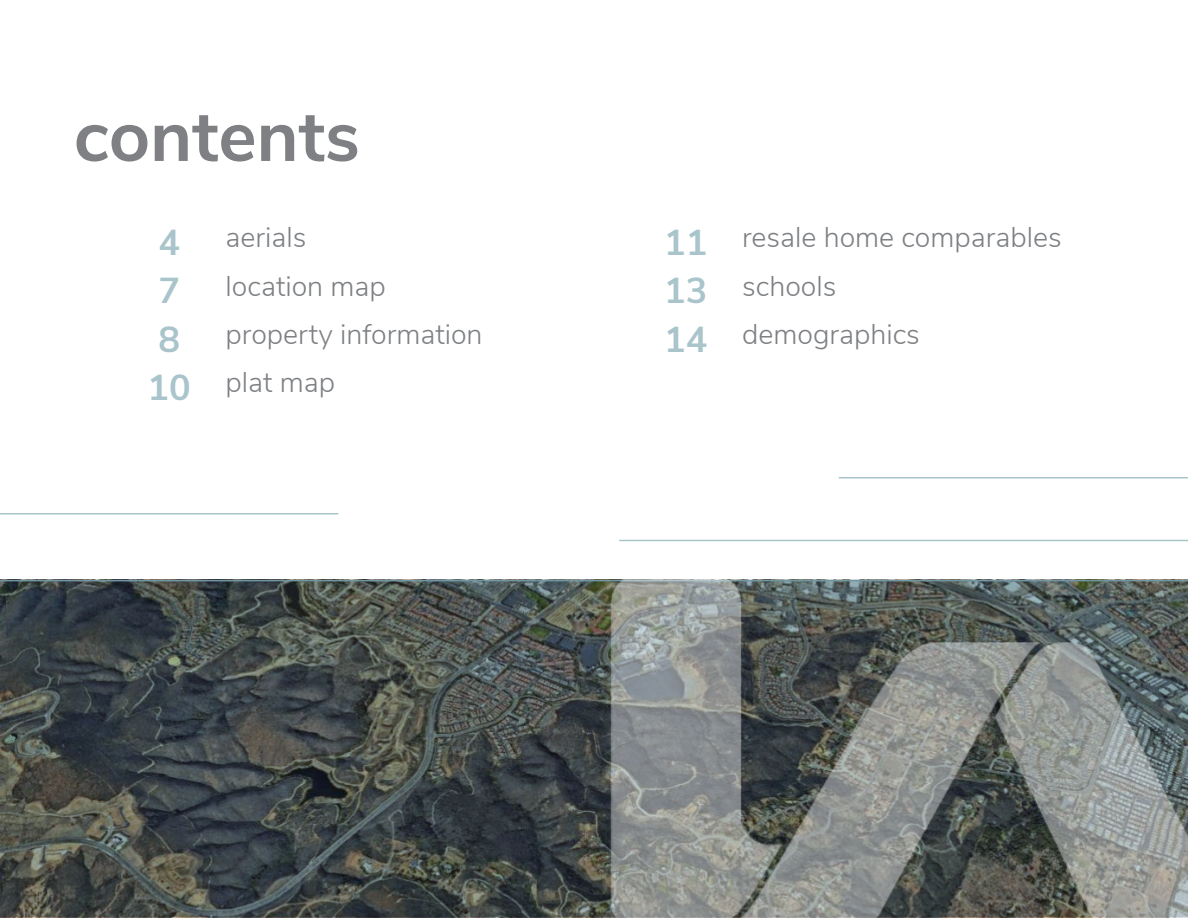
<style>
.page{position:relative;width:1188px;height:918px;background:#fff}
.page>*{position:absolute;margin:0;border:0;box-sizing:border-box;transform-origin:0 0}
.t1{font:700 72px "Nunito Sans";color:#7e8083}
.t2{font:700 36px "Nunito Sans";color:#a9c4cb}
.t3{font:300 28.5px/48.4px "Nunito Sans";color:#7e8083}
.s1{font-weight:700;font-size:36px;color:#a9c4cb}
</style>
<div class="page">
<hr style="left:0;top:580px;width:1188px;height:1px;background:#a9c4cb">
<svg style="left:0;top:581px;width:599px;height:336px;background:#444b4a"></svg>
<img style="left:599px;top:579px;width:589px;height:339px">
<hr style="left:0;top:513px;width:338px;height:1px;background:#a9c4cb">
<hr style="left:839px;top:477px;width:349px;height:1px;background:#a9c4cb">
<hr style="left:619px;top:540px;width:569px;height:1px;background:#a9c4cb">
<h1 class="t1" style="left:74px;top:83px;width:288px">contents</h1>
<p class="t2" style="left:158px;top:216px;width:23px">4</p>
<p class="t3" style="left:226px;top:211px;width:82px">aerials</p>
<p class="t2" style="left:158px;top:264px;width:23px">7</p>
<p class="t3" style="left:226px;top:260px;width:162px">location map</p>
<p class="t2" style="left:158px;top:313px;width:23px">8</p>
<p class="t3" style="left:148px;top:308px;width:336px;text-indent:78px">property information<br><span class="s1">10</span> plat map</p>
<p class="t3" style="left:664px;top:211px;width:399px"><span class="s1">11</span> resale home comparables<br><span class="s1">13</span> schools<br><span class="s1">14</span> demographics</p>
</div>
